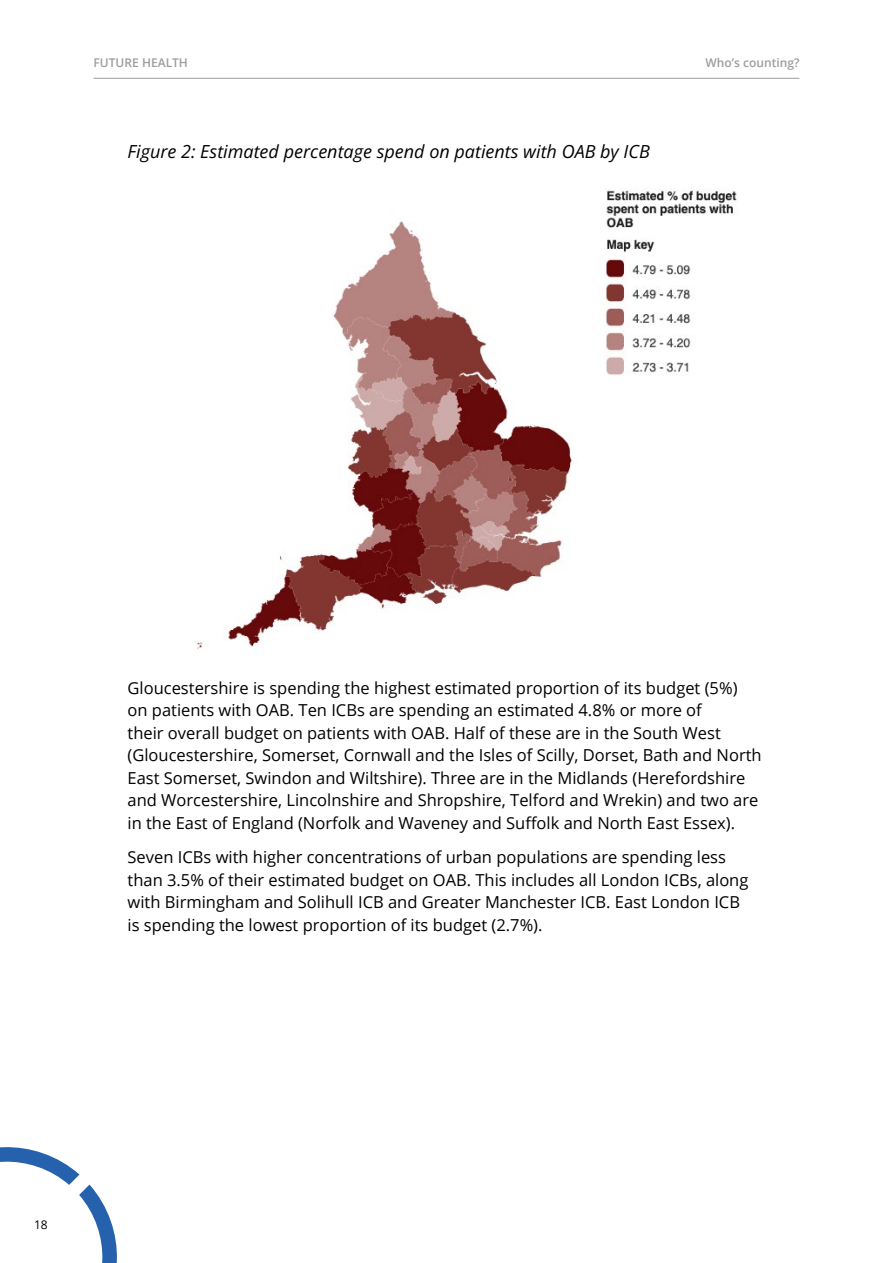
<style>
.page{position:relative;width:893px;height:1263px;background:#fff}
.page>*{position:absolute;margin:0;border:0;box-sizing:border-box;transform-origin:0 0}
.t1{font:italic 18px "Open Sans";color:#000}
.t2{font:16.5px/22.5px "Open Sans";color:#000}
.t3{font:600 12px "Open Sans";color:#9d9d9c}
.t4{font:12px "Open Sans";color:#000}
</style>
<div class="page">
<hr style="left:94px;top:78px;width:705px;height:1px;background:#9d9d9c">
<svg style="left:0;top:1147px;width:117px;height:116px"></svg>
<img style="left:197px;top:189px;width:540px;height:460px">
<p class="t3" style="left:94px;top:54px;width:96px">FUTURE HEALTH</p>
<p class="t3" style="left:706px;top:54px;width:95px">Who’s counting?</p>
<p class="t1" style="left:128px;top:139px;width:524px">Figure 2: Estimated percentage spend on patients with OAB by ICB</p>
<p class="t2" style="left:128px;top:676px;width:636px">Gloucestershire is spending the highest estimated proportion of its budget (5%) on patients with OAB. Ten ICBs are spending an estimated 4.8% or more of<br>their overall budget on patients with OAB. Half of these are in the South West (Gloucestershire, Somerset, Cornwall and the Isles of Scilly, Dorset, Bath and North East Somerset, Swindon and Wiltshire). Three are in the Midlands (Herefordshire and Worcestershire, Lincolnshire and Shropshire, Telford and Wrekin) and two are in the East of England (Norfolk and Waveney and Suffolk and North East Essex).</p>
<p class="t2" style="left:128px;top:845px;width:622px">Seven ICBs with higher concentrations of urban populations are spending less than 3.5% of their estimated budget on OAB. This includes all London ICBs, along with Birmingham and Solihull ICB and Greater Manchester ICB. East London ICB is spending the lowest proportion of its budget (2.7%).</p>
<p class="t4" style="left:34px;top:1216px;width:15px">18</p>
</div>
